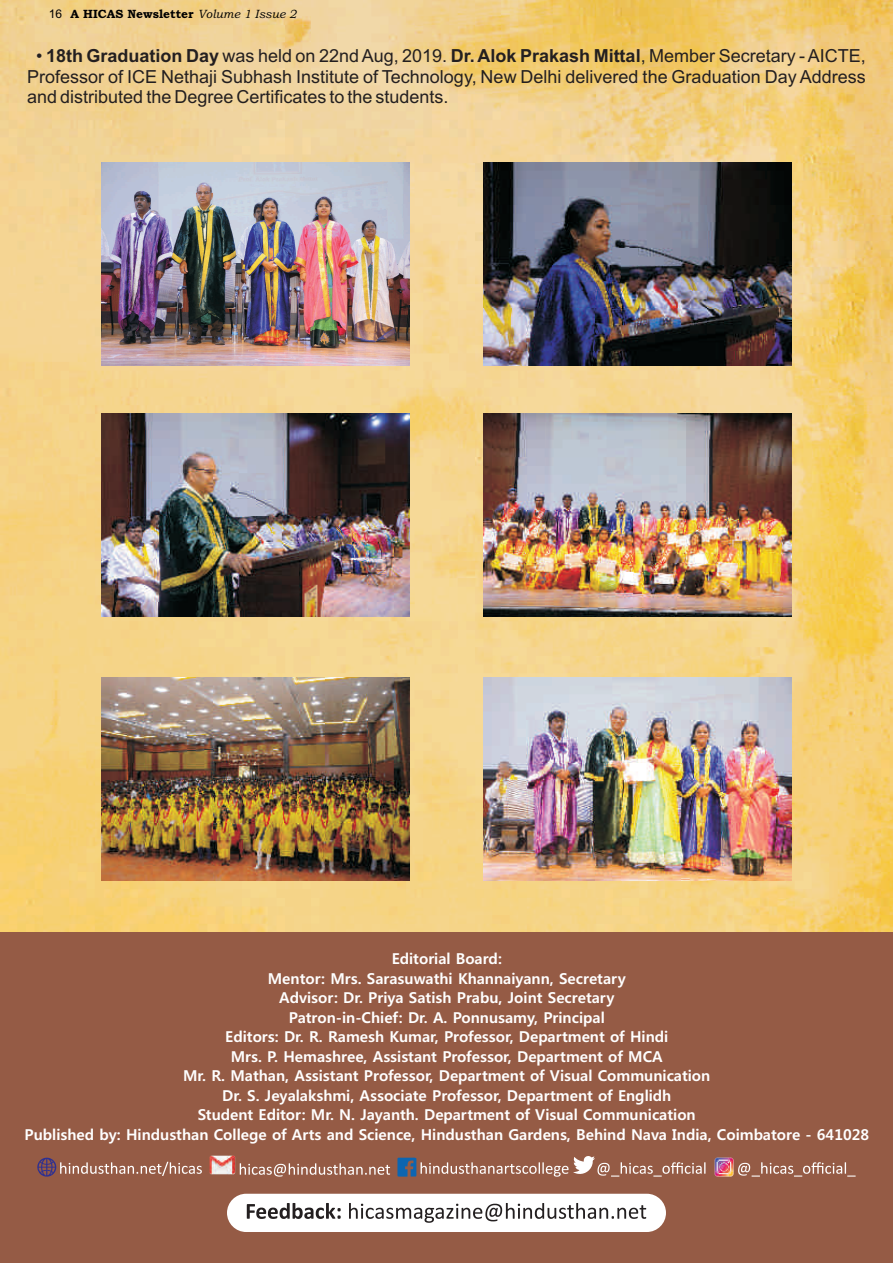
<style>
.page{position:relative;width:893px;height:1263px;background:#fff}
.page>*{position:absolute;margin:0;border:0;box-sizing:border-box;transform-origin:0 0}
.t1{font:18px/20.1px "Arial";color:#231f20;text-align:justify}
.t2{font:700 15px/19.5px "Malgun Gothic";color:#fff;text-align:center}
.t3{font:12px "Bookman Old Style";color:#000}
.s1{font-family:"Arial"}
.s2{font-style:italic}
.s3{font-weight:700}
</style>
<div class="page">
<img style="left:0;top:0;width:893px;height:933px">
<img style="left:484px;top:677px;width:307px;height:204px">
<img style="left:102px;top:162px;width:307px;height:204px">
<img style="left:102px;top:677px;width:307px;height:204px">
<img style="left:102px;top:413px;width:307px;height:204px">
<img style="left:484px;top:162px;width:307px;height:204px">
<img style="left:484px;top:413px;width:307px;height:204px">
<div style="left:0;top:933px;width:893px;height:330px;background:#955b45"></div>
<svg style="left:738px;top:1162px;width:118px;height:14px"></svg>
<img style="left:714px;top:1157px;width:20px;height:19px;border-radius:3px">
<svg style="left:37px;top:1158px;width:165px;height:18px"></svg>
<img style="left:210px;top:1156px;width:25px;height:18px;border-radius:2px">
<svg style="left:240px;top:1163px;width:150px;height:13px"></svg>
<svg style="left:397px;top:1156px;width:308px;height:21px"></svg>
<div style="left:227px;top:1194px;width:439px;height:38px;background:#fff;border-radius:19px"></div>
<svg style="left:247px;top:1203px;width:399px;height:20px"></svg>
<p class="t3" style="left:49px;top:9px;width:249px"><span class="s1">16</span> A HICAS Newsletter <span class="s2">Volume 1 Issue 2</span></p>
<p class="t1" style="left:27px;top:48px;width:840px;text-indent:9px">• <span class="s3">18th Graduation Day</span> was held on 22nd Aug, 2019. <span class="s3">Dr. Alok Prakash Mittal</span>, Member Secretary - AICTE, Professor of ICE Nethaji Subhash Institute of Technology, New Delhi delivered the Graduation Day Address and distributed the Degree Certificates to the students.</p>
<p class="t2" style="left:25px;top:950px;width:846px">Editorial Board:<br>Mentor: Mrs. Sarasuwathi Khannaiyann, Secretary<br>Advisor: Dr. Priya Satish Prabu, Joint Secretary<br>Patron-in-Chief: Dr. A. Ponnusamy, Principal<br>Editors: Dr. R. Ramesh Kumar, Professor, Department of Hindi<br>Mrs. P. Hemashree, Assistant Professor, Department of MCA<br>Mr. R. Mathan, Assistant Professor, Department of Visual Communication<br>Dr. S. Jeyalakshmi, Associate Professor, Department of Englidh<br>Student Editor: Mr. N. Jayanth. Department of Visual Communication<br>Published by: Hindusthan College of Arts and Science, Hindusthan Gardens, Behind Nava India, Coimbatore - 641028</p>
</div>
